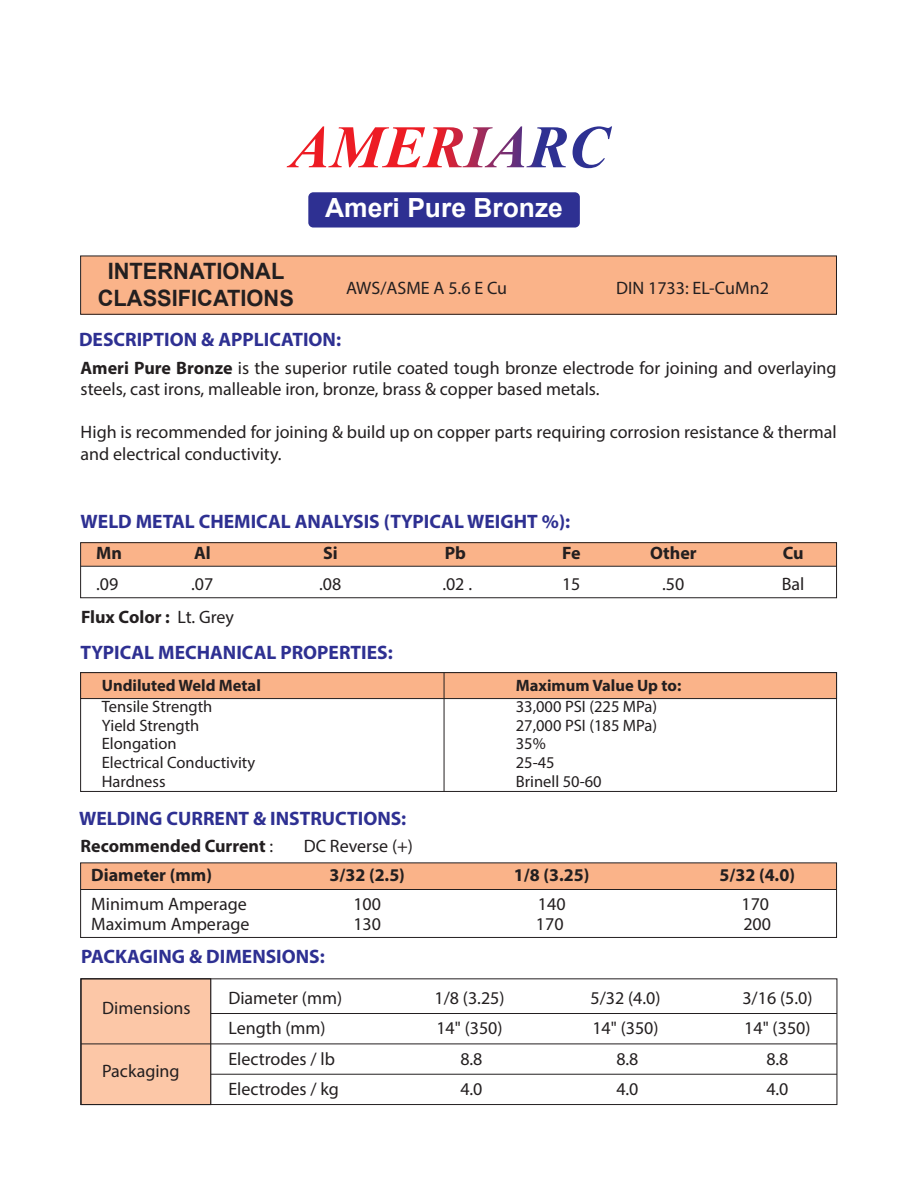
<style>
.page{position:relative;width:918px;height:1188px;background:#fff}
.page>*{position:absolute;margin:0;border:0;box-sizing:border-box;transform-origin:0 0}
.t1{font:700 26.4px "Arial";color:#fff}
.t2{font:700 22.5px/27.6px "Arial";color:#231f20;text-align:center}
.t3{font:700 19.5px "Myriad Pro";color:#2e3092}
.t4{font:18px/21.6px "Myriad Pro";color:#231f20}
.t5{font:700 18px "Myriad Pro";color:#231f20}
.t6{font:16.5px "Myriad Pro";color:#231f20}
.t7{font:700 16.5px "Myriad Pro";color:#231f20}
.s1{font-weight:700}
.s2{font-weight:400}
</style>
<div class="page">
<div style="left:81px;top:256px;width:755px;height:58px;background:#fab389"></div>
<svg style="left:286px;top:126px;width:326px;height:43px"></svg>
<div style="left:80px;top:256px;width:757px;height:59px;border:1px solid #231f20"></div>
<div style="left:81px;top:543px;width:756px;height:23px;background:#fab389"></div>
<div style="left:80px;top:542px;width:757px;height:56px;border:1px solid #231f20"></div>
<hr style="left:81px;top:566px;width:756px;height:1px;background:#231f20">
<div style="left:80px;top:672px;width:757px;height:120px;border:1px solid #231f20"></div>
<div style="left:80px;top:672px;width:757px;height:27px;background:#fab389;border:1px solid #231f20"></div>
<hr style="left:444px;top:673px;width:1px;height:118px;background:#231f20">
<div style="left:81px;top:863px;width:756px;height:27px;background:#fab389"></div>
<div style="left:80px;top:862px;width:757px;height:76px;border:1px solid #231f20"></div>
<hr style="left:81px;top:889px;width:756px;height:1px;background:#231f20">
<div style="left:81px;top:978px;width:130px;height:127px;background:#fcc7a7;border:1px solid #231f20"></div>
<div style="left:81px;top:978px;width:756px;height:127px;border:1px solid #231f20"></div>
<hr style="left:81px;top:1044px;width:756px;height:1px;background:#231f20">
<hr style="left:211px;top:1074px;width:626px;height:1px;background:#231f20">
<hr style="left:211px;top:1013px;width:626px;height:1px;background:#231f20">
<div style="left:308px;top:192px;width:272px;height:36px;background:#2e3092;border-radius:5px"></div>
<h1 class="t1" style="left:325px;top:189px;width:239px">Ameri Pure Bronze</h1>
<p class="t2" style="left:98px;top:257px;width:198px">INTERNATIONAL<br>CLASSIFICATIONS</p>
<p class="t3" style="left:79px;top:326px;width:264px">DESCRIPTION &amp; APPLICATION:</p>
<p class="t4" style="left:81px;top:356px;width:758px"><span class="s1">Ameri Pure Bronze</span> is the superior rutile coated tough bronze electrode for joining and overlaying steels, cast irons, malleable iron, bronze, brass &amp; copper based metals.</p>
<p class="t4" style="left:81px;top:421px;width:758px">High is recommended for joining &amp; build up on copper parts requiring corrosion resistance &amp; thermal and electrical conductivity.</p>
<p class="t4" style="left:346px;top:277px;width:163px">AWS/ASME A 5.6 E Cu</p>
<p class="t4" style="left:616px;top:277px;width:154px">DIN 1733: EL-CuMn2</p>
<p class="t3" style="left:81px;top:509px;width:491px">WELD METAL CHEMICAL ANALYSIS (TYPICAL WEIGHT %):</p>
<p class="t5" style="left:96px;top:542px;width:27px">Mn</p>
<p class="t5" style="left:194px;top:542px;width:18px">Al</p>
<p class="t5" style="left:323px;top:542px;width:16px">Si</p>
<p class="t5" style="left:445px;top:542px;width:23px">Pb</p>
<p class="t5" style="left:562px;top:542px;width:20px">Fe</p>
<p class="t5" style="left:650px;top:542px;width:48px">Other</p>
<p class="t5" style="left:783px;top:542px;width:22px">Cu</p>
<p class="t4" style="left:96px;top:573px;width:24px">.09</p>
<p class="t4" style="left:191px;top:573px;width:24px">.07</p>
<p class="t4" style="left:319px;top:573px;width:24px">.08</p>
<p class="t4" style="left:442px;top:573px;width:31px">.02 .</p>
<p class="t4" style="left:562px;top:573px;width:20px">15</p>
<p class="t4" style="left:662px;top:573px;width:24px">.50</p>
<p class="t4" style="left:782px;top:573px;width:24px">Bal</p>
<p class="t5" style="left:81px;top:605px;width:155px">Flux Color : <span class="s2">Lt. Grey</span></p>
<p class="t3" style="left:81px;top:640px;width:314px">TYPICAL MECHANICAL PROPERTIES:</p>
<p class="t7" style="left:102px;top:674px;width:161px">Undiluted Weld Metal</p>
<p class="t7" style="left:516px;top:674px;width:167px">Maximum Value Up to:</p>
<p class="t6" style="left:102px;top:697px;width:112px">Tensile Strength</p>
<p class="t6" style="left:516px;top:697px;width:143px">33,000 PSI (225 MPa)</p>
<p class="t6" style="left:102px;top:715px;width:99px">Yield Strength</p>
<p class="t6" style="left:516px;top:715px;width:143px">27,000 PSI (185 MPa)</p>
<p class="t6" style="left:102px;top:734px;width:76px">Elongation</p>
<p class="t6" style="left:516px;top:734px;width:31px">35%</p>
<p class="t6" style="left:102px;top:752px;width:155px">Electrical Conductivity</p>
<p class="t6" style="left:516px;top:752px;width:40px">25-45</p>
<p class="t6" style="left:102px;top:771px;width:65px">Hardness</p>
<p class="t6" style="left:516px;top:771px;width:87px">Brinell 50-60</p>
<p class="t3" style="left:79px;top:806px;width:329px">WELDING CURRENT &amp; INSTRUCTIONS:</p>
<p class="t5" style="left:81px;top:834px;width:194px">Recommended Current <span class="s2">:</span></p>
<p class="t4" style="left:304px;top:835px;width:111px">DC Reverse (+)</p>
<p class="t5" style="left:91px;top:863px;width:122px">Diameter (mm)</p>
<p class="t5" style="left:329px;top:863px;width:77px">3/32 (2.5)</p>
<p class="t5" style="left:514px;top:863px;width:77px">1/8 (3.25)</p>
<p class="t5" style="left:719px;top:863px;width:77px">5/32 (4.0)</p>
<p class="t4" style="left:91px;top:893px;width:157px">Minimum Amperage</p>
<p class="t4" style="left:353px;top:893px;width:29px">100</p>
<p class="t4" style="left:538px;top:893px;width:29px">140</p>
<p class="t4" style="left:741px;top:893px;width:29px">170</p>
<p class="t4" style="left:91px;top:913px;width:160px">Maximum Amperage</p>
<p class="t4" style="left:353px;top:913px;width:29px">130</p>
<p class="t4" style="left:536px;top:913px;width:29px">170</p>
<p class="t4" style="left:743px;top:913px;width:29px">200</p>
<p class="t3" style="left:81px;top:944px;width:245px">PACKAGING &amp; DIMENSIONS:</p>
<p class="t4" style="left:102px;top:996px;width:90px">Dimensions</p>
<p class="t4" style="left:102px;top:1060px;width:79px">Packaging</p>
<p class="t4" style="left:228px;top:987px;width:115px">Diameter (mm)</p>
<p class="t4" style="left:434px;top:987px;width:72px">1/8 (3.25)</p>
<p class="t4" style="left:590px;top:987px;width:72px">5/32 (4.0)</p>
<p class="t4" style="left:742px;top:987px;width:72px">3/16 (5.0)</p>
<p class="t4" style="left:228px;top:1017px;width:99px">Length (mm)</p>
<p class="t4" style="left:436px;top:1017px;width:68px">14" (350)</p>
<p class="t4" style="left:592px;top:1017px;width:68px">14" (350)</p>
<p class="t4" style="left:744px;top:1017px;width:68px">14" (350)</p>
<p class="t4" style="left:228px;top:1048px;width:108px">Electrodes / lb</p>
<p class="t4" style="left:460px;top:1048px;width:24px">8.8</p>
<p class="t4" style="left:616px;top:1048px;width:24px">8.8</p>
<p class="t4" style="left:766px;top:1048px;width:24px">8.8</p>
<p class="t4" style="left:228px;top:1078px;width:112px">Electrodes / kg</p>
<p class="t4" style="left:460px;top:1078px;width:24px">4.0</p>
<p class="t4" style="left:616px;top:1078px;width:24px">4.0</p>
<p class="t4" style="left:766px;top:1078px;width:24px">4.0</p>
</div>
